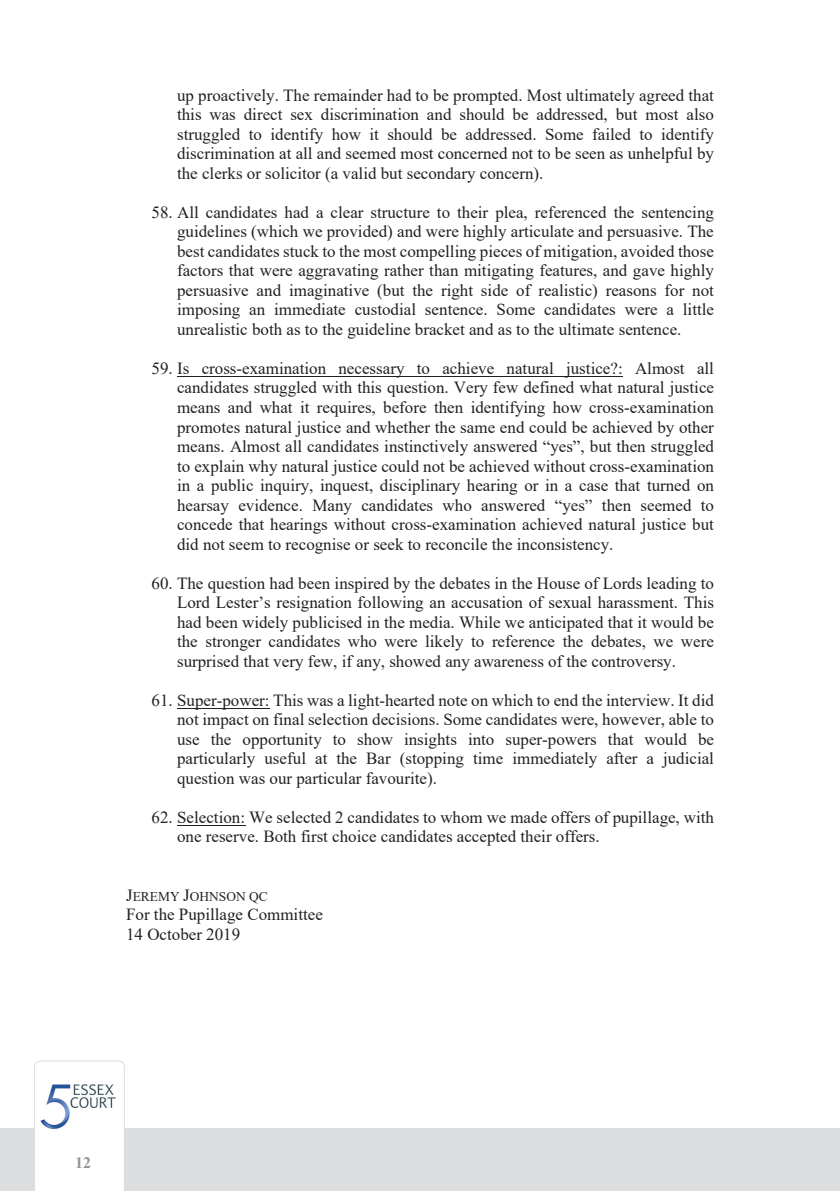
<style>
.page{position:relative;width:840px;height:1191px;background:#fff}
.page>*{position:absolute;margin:0;border:0;box-sizing:border-box;transform-origin:0 0}
.t1{font:17px/19.6px "Times New Roman";color:#231f20;text-align:justify}
.t2{font:700 16px "Times New Roman";color:#939598}
.t3{font:13.4px "Times New Roman";color:#231f20}
.s1{font-size:17px}
</style>
<div class="page">
<div style="left:0;top:1128px;width:839px;height:63px;background:#dcdddf"></div>
<hr style="left:177px;top:376px;width:445px;height:1px;background:#231f20">
<hr style="left:177px;top:707px;width:92px;height:1px;background:#231f20">
<hr style="left:177px;top:824px;width:68px;height:1px;background:#231f20">
<svg style="left:34px;top:1060px;width:91px;height:131px"></svg>
<p class="t1" style="left:177px;top:85px;width:538px">up proactively. The remainder had to be prompted. Most ultimately agreed that this was direct sex discrimination and should be addressed, but most also struggled to identify how it should be addressed. Some failed to identify discrimination at all and seemed most concerned not to be seen as unhelpful by the clerks or solicitor (a valid but secondary concern).</p>
<p class="t1" style="left:177px;top:202px;width:538px;text-indent:-25px">58. All candidates had a clear structure to their plea, referenced the sentencing guidelines (which we provided) and were highly articulate and persuasive. The best candidates stuck to the most compelling pieces of mitigation, avoided those factors that were aggravating rather than mitigating features, and gave highly persuasive and imaginative (but the right side of realistic) reasons for not imposing an immediate custodial sentence. Some candidates were a little unrealistic both as to the guideline bracket and as to the ultimate sentence.</p>
<p class="t1" style="left:177px;top:358px;width:538px;text-indent:-25px">59. Is cross-examination necessary to achieve natural justice?: Almost all candidates struggled with this question. Very few defined what natural justice means and what it requires, before then identifying how cross-examination promotes natural justice and whether the same end could be achieved by other means. Almost all candidates instinctively answered “yes”, but then struggled to explain why natural justice could not be achieved without cross-examination in a public inquiry, inquest, disciplinary hearing or in a case that turned on hearsay evidence. Many candidates who answered “yes” then seemed to concede that hearings without cross-examination achieved natural justice but did not seem to recognise or seek to reconcile the inconsistency.</p>
<p class="t1" style="left:177px;top:572px;width:538px;text-indent:-25px">60. The question had been inspired by the debates in the House of Lords leading to Lord Lester’s resignation following an accusation of sexual harassment. This had been widely publicised in the media. While we anticipated that it would be the stronger candidates who were likely to reference the debates, we were surprised that very few, if any, showed any awareness of the controversy.</p>
<p class="t1" style="left:177px;top:689px;width:538px;text-indent:-25px">61. Super-power: This was a light-hearted note on which to end the interview. It did not impact on final selection decisions. Some candidates were, however, able to use the opportunity to show insights into super-powers that would be particularly useful at the Bar (stopping time immediately after a judicial question was our particular favourite).</p>
<p class="t1" style="left:177px;top:807px;width:538px;text-indent:-25px">62. Selection: We selected 2 candidates to whom we made offers of pupillage, with one reserve. Both first choice candidates accepted their offers.</p>
<p class="t3" style="left:126px;top:887px;width:143px"><span class="s1">J</span>EREMY <span class="s1">J</span>OHNSON QC</p>
<p class="t1" style="left:126px;top:904px;width:198px">For the Pupillage Committee<br>14 October 2019</p>
<p class="t2" style="left:75px;top:1151px;width:17px">12</p>
</div>
